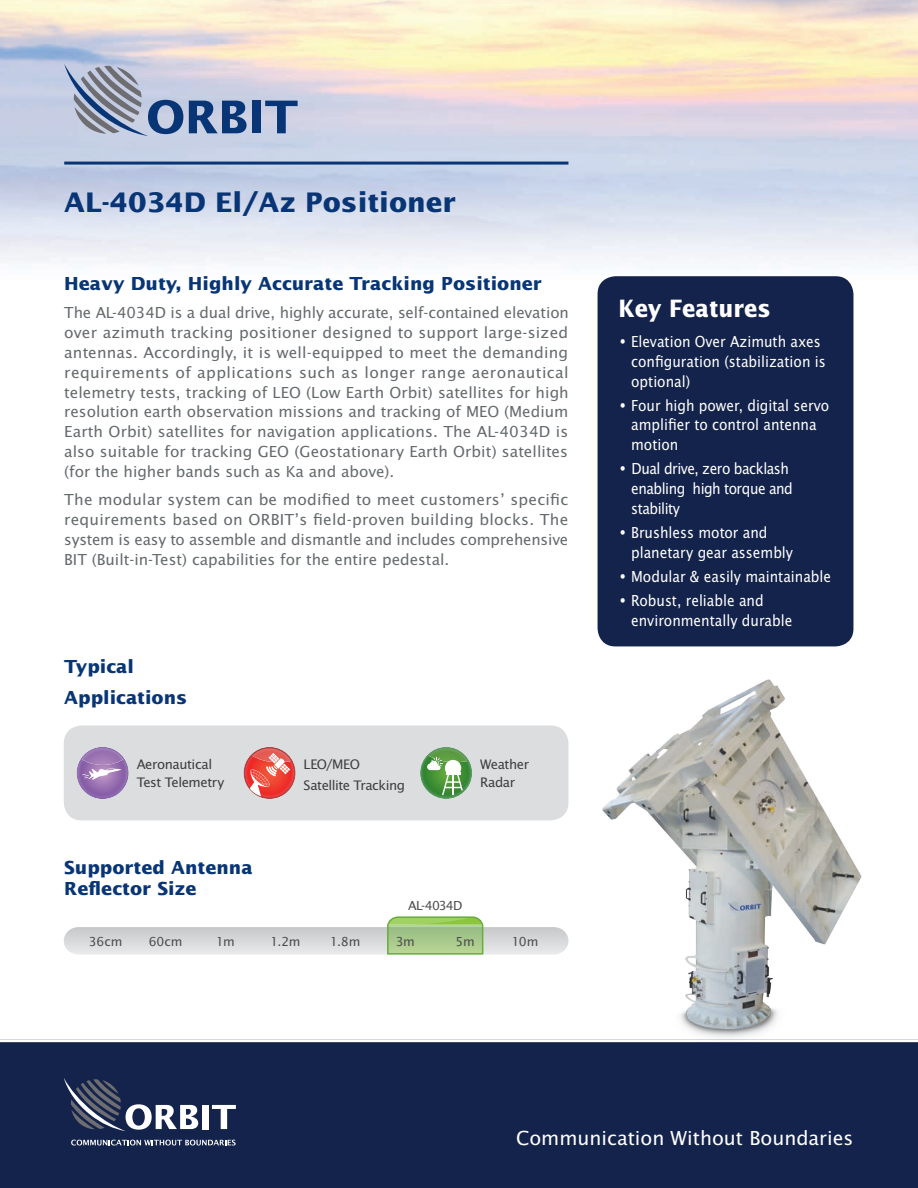
<style>
.page{position:relative;width:918px;height:1188px;background:#fff}
.page>*{position:absolute;margin:0;border:0;box-sizing:border-box;transform-origin:0 0}
.t1{font:700 27px "Lucida Sans Std";color:#083575}
.t2{font:700 24px "Lucida Sans Std";color:#fff;scale:.9 1}
.t3{font:21px "Lucida Sans EFOP";color:#fff}
.t4{font:700 18px/31.5px "Lucida Sans Std";color:#083575}
.t5{font:16.5px/19.8px "Lucida Sans EFOP";color:#656a6d;text-align:justify}
.t6{font:16.5px/19.8px "Lucida Sans EFOP";color:#fff;scale:.9 1}
.t7{font:16.5px/19.8px "Lucida Sans EFOP";letter-spacing:-.03em;color:#fff;scale:.9 1}
.Body_Text{font:14.25px/17.1px "Lucida Sans EFOP";letter-spacing:-.03em;color:#3e3e3f}
.Body_Text-2{font:13.5px "Lucida Sans EFOP";letter-spacing:-.02em;color:#4b4c4d}
</style>
<div class="page">
<img style="left:0;top:0;width:918px;height:943px">
<div style="left:0;top:1039px;width:918px;height:149px;background:#14234b"></div>
<div style="left:202px;top:1105px;width:7px;height:24px;background:#fff"></div>
<svg style="left:212px;top:1105px;width:24px;height:24px"></svg>
<svg style="left:64px;top:1078px;width:134px;height:53px"></svg>
<svg style="left:71px;top:1140px;width:165px;height:5px"></svg>
<svg style="left:189px;top:101px;width:58px;height:32px;background:#4d6c9c"></svg>
<div style="left:252px;top:101px;width:9px;height:32px;background:#083575"></div>
<svg style="left:265px;top:101px;width:33px;height:32px"></svg>
<svg style="left:64px;top:64px;width:119px;height:72px;background:#9ca6be"></svg>
<hr style="left:64px;top:162px;width:504px;height:3px;background:#083575">
<hr style="left:0;top:1039px;width:918px;height:3px;background:#fff">
<div style="left:598px;top:276px;width:255px;height:370px;background:#14234b;border-radius:18px"></div>
<svg style="left:64px;top:916px;width:504px;height:39px"></svg>
<img style="left:586px;top:666px;width:300px;height:377px">
<div style="left:64px;top:725px;width:504px;height:95px;background:#dcdddf;border-radius:18px"></div>
<div style="left:75px;top:747px;width:56px;height:54px;background:#fff;opacity:.75"></div>
<svg style="left:77px;top:747px;width:51px;height:51px"></svg>
<div style="left:419px;top:747px;width:55px;height:55px;background:#fff;opacity:.75"></div>
<svg style="left:421px;top:748px;width:50px;height:50px"></svg>
<svg style="left:244px;top:748px;width:51px;height:50px"></svg>
<div style="left:249px;top:769px;width:23px;height:30px;background:#fff;opacity:.75"></div>
<p class="t1" style="left:64px;top:187px;width:393px">AL-4034D El/Az Positioner</p>
<p class="t4" style="left:64px;top:268px;width:479px">Heavy Duty, Highly Accurate Tracking Positioner</p>
<p class="t5" style="left:64px;top:304px;width:506px">The AL-4034D is a dual drive, highly accurate, self-contained elevation over azimuth tracking positioner designed to support large-sized antennas. Accordingly, it is well-equipped to meet the demanding requirements of applications such as longer range aeronautical telemetry tests, tracking of LEO (Low Earth Orbit) satellites for high resolution earth observation missions and tracking of MEO (Medium Earth Orbit) satellites for navigation applications. The AL-4034D is also suitable for tracking GEO (Geostationary Earth Orbit) satellites (for the higher bands such as Ka and above .(</p>
<p class="t5" style="left:64px;top:491px;width:506px">The modular system can be modified to meet customers’ specific requirements based on ORBIT s’ field-proven building blocks. The system is easy to assemble and dismantle and includes comprehensive BIT (Built i n- -Test) capabilities for the entire pedestal.</p>
<p class="t4" style="left:64px;top:651px;width:125px">Typical<br>Applications</p>
<p class="Body_Text" style="left:137px;top:757px;width:89px">Aeronautical<br>Test Telemetry</p>
<p class="Body_Text" style="left:480px;top:757px;width:50px">Weather<br>Radar</p>
<p class="Body_Text" style="left:304px;top:757px;width:58px">LEO/MEO</p>
<p class="Body_Text" style="left:304px;top:777px;width:103px">Satellite Tracking</p>
<p class="t4" style="left:64px;top:857px;width:190px;line-height:21.6px">Supported Antenna<br>Reflector Size</p>
<p class="Body_Text-2" style="left:408px;top:898px;width:56px">AL-4034D</p>
<p class="Body_Text-2" style="left:89px;top:934px;width:35px">36cm</p>
<p class="Body_Text-2" style="left:149px;top:934px;width:35px">60cm</p>
<p class="Body_Text-2" style="left:216px;top:934px;width:20px">m1</p>
<p class="Body_Text-2" style="left:271px;top:934px;width:31px">1.2m</p>
<p class="Body_Text-2" style="left:330px;top:934px;width:32px">1.8m</p>
<p class="Body_Text-2" style="left:396px;top:934px;width:21px">m3</p>
<p class="Body_Text-2" style="left:456px;top:934px;width:21px">m5</p>
<p class="Body_Text-2" style="left:512px;top:934px;width:28px">10m</p>
<p class="t2" style="left:618px;top:295px;width:171px">Key Features</p>
<p class="t6" style="left:631px;top:332px;width:218px;text-indent:-13px">• Elevation Over Azimuth axes configuration (stabilization is optional(</p>
<p class="t6" style="left:631px;top:396px;width:222px;text-indent:-13px">• Four high power, digital servo amplifier to control antenna motion</p>
<p class="t7" style="left:631px;top:460px;width:181px;text-indent:-13px">• Dual drive, zero backlash enabling high torque and stability</p>
<p class="t6" style="left:631px;top:523px;width:181px;text-indent:-13px">• Brushless motor and planetary gear assembly</p>
<p class="t6" style="left:618px;top:567px;width:238px">• Modular &amp; easily maintainable</p>
<p class="t6" style="left:631px;top:591px;width:181px;text-indent:-13px">• Robust, reliable and environmentally durable</p>
<p class="t3" style="left:516px;top:1127px;width:339px">Communication Without Boundaries</p>
</div>
